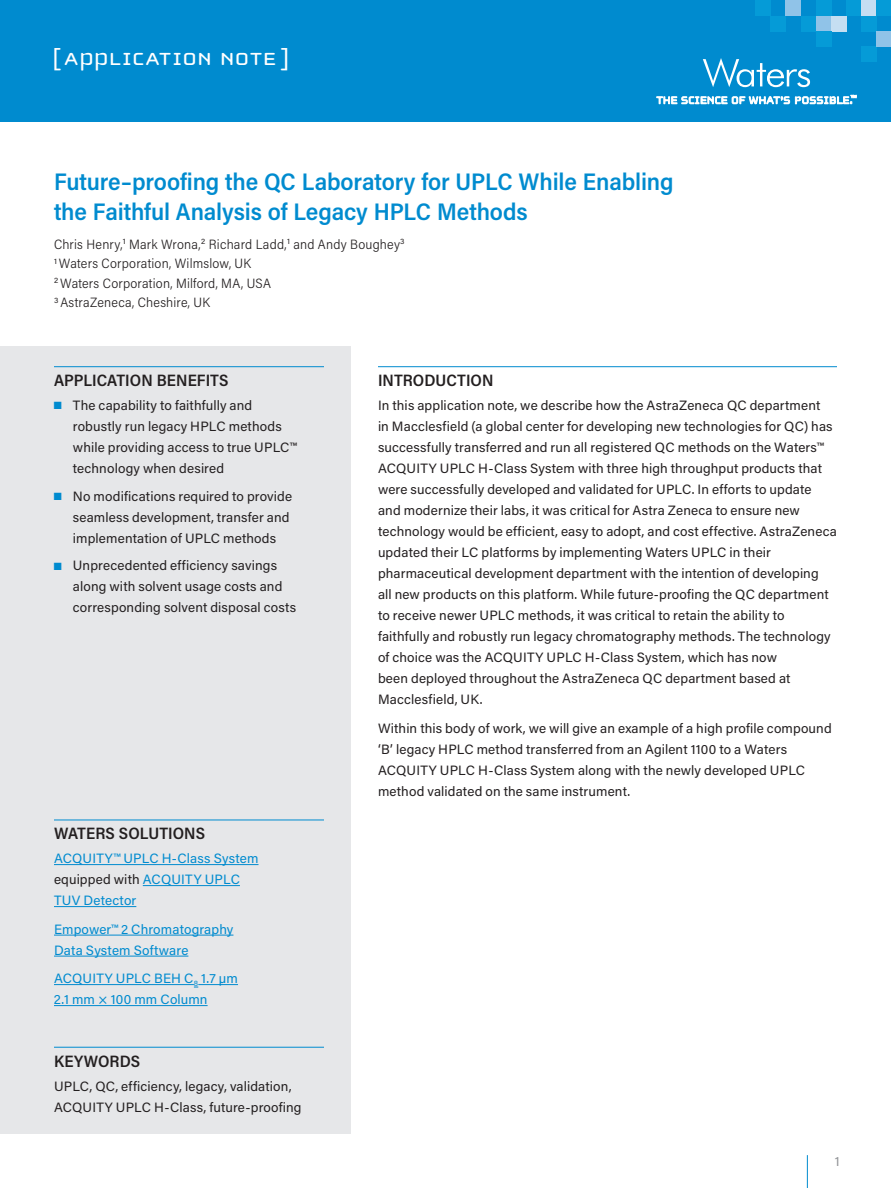
<style>
.page{position:relative;width:891px;height:1188px;background:#fff}
.page>*{position:absolute;margin:0;border:0;box-sizing:border-box;transform-origin:0 0}
.t1{font:25.5px "Cholla Unicase";letter-spacing:.01em;color:#fff;scale:1.1 1}
.t2{font:600 24px/30px "Acumin Pro Semi Cond";letter-spacing:-.005em;color:#008bcf}
.t3{font:600 16.5px "Acumin Pro Semi Cond";letter-spacing:.005em;color:#231f20}
.t4{font:13.5px/21px "Acumin Pro";letter-spacing:.01em;color:#231f20}
.t5{font:13.5px/21px "Acumin Pro";letter-spacing:.01em;color:#008bcf}
.t6{font:300 13.5px/19.5px "Acumin Pro Semi Cond";letter-spacing:.015em;color:#231f20}
.t7{font:13.5px "Acumin Pro";color:#939598}
.s1{color:#008bcf}
.s2{color:#231f20}
</style>
<div class="page">
<div style="left:0;top:0;width:891px;height:122px;background:#008bcf"></div>
<div style="left:755px;top:0;width:15px;height:16px;background:#059bd7"></div>
<div style="left:861px;top:47px;width:15px;height:15px;background:#059bd7"></div>
<div style="left:770px;top:16px;width:16px;height:15px;background:#059bd7"></div>
<div style="left:786px;top:0;width:15px;height:16px;background:#90c3e8"></div>
<div style="left:801px;top:16px;width:15px;height:15px;background:#059bd7"></div>
<div style="left:816px;top:16px;width:16px;height:15px;background:#90c3e8"></div>
<div style="left:832px;top:16px;width:15px;height:15px;background:#c5def2"></div>
<div style="left:816px;top:0;width:16px;height:16px;background:#059bd7"></div>
<div style="left:816px;top:31px;width:16px;height:16px;background:#059bd7"></div>
<div style="left:861px;top:0;width:15px;height:16px;background:#c5def2"></div>
<div style="left:847px;top:0;width:14px;height:16px;background:#059bd7"></div>
<div style="left:876px;top:0;width:15px;height:16px;background:#059bd7"></div>
<div style="left:861px;top:16px;width:15px;height:15px;background:#059bd7"></div>
<div style="left:876px;top:31px;width:15px;height:16px;background:#90c3e8"></div>
<svg style="left:657px;top:95px;width:199px;height:9px"></svg>
<svg style="left:703px;top:58px;width:107px;height:29px"></svg>
<div style="left:0;top:347px;width:351px;height:787px;background:#e6e7e9"></div>
<hr style="left:807px;top:1155px;width:1px;height:33px;background:#008bcf">
<hr style="left:54px;top:820px;width:270px;height:1px;background:#008bcf">
<hr style="left:54px;top:864px;width:205px;height:1px;background:#008bcf">
<hr style="left:143px;top:885px;width:97px;height:1px;background:#008bcf">
<hr style="left:54px;top:906px;width:82px;height:1px;background:#008bcf">
<hr style="left:54px;top:935px;width:179px;height:1px;background:#008bcf">
<hr style="left:54px;top:956px;width:134px;height:1px;background:#008bcf">
<hr style="left:54px;top:984px;width:140px;height:1px;background:#008bcf">
<hr style="left:198px;top:984px;width:40px;height:1px;background:#008bcf">
<hr style="left:54px;top:1005px;width:154px;height:1px;background:#008bcf">
<hr style="left:54px;top:1047px;width:270px;height:1px;background:#008bcf">
<hr style="left:54px;top:366px;width:270px;height:1px;background:#008bcf">
<hr style="left:378px;top:366px;width:459px;height:1px;background:#008bcf">
<h1 class="t1" style="left:52px;top:46px;width:217px">[ APPLICATION NOTE ]</h1>
<h2 class="t2" style="left:54px;top:165px;width:621px">Future–proofing the QC Laboratory for UPLC While Enabling the Faithful Analysis of Legacy HPLC Methods</h2>
<p class="t6" style="left:54px;top:234px;width:352px">Chris Henry,<sup>1</sup> Mark Wrona,<sup>2</sup> Richard Ladd,<sup>1</sup> and Andy Boughey<sup>3<br>1</sup> Waters Corporation, Wilmslow, UK<br><sup>2</sup> Waters Corporation, Milford, MA, USA<br><sup>3</sup> AstraZeneca, Cheshire, UK</p>
<p class="t3" style="left:54px;top:369px;width:176px">APPLICATION BENEFITS</p>
<p class="t4" style="left:73px;top:394px;width:225px;text-indent:-19px"><span class="s1">■</span> The capability to faithfully and robustly run legacy HPLC methods while providing access to true UPLC™ technology when desired</p>
<p class="t4" style="left:73px;top:485px;width:221px;text-indent:-19px"><span class="s1">■</span> No modifications required to provide seamless development, transfer and implementation of UPLC methods</p>
<p class="t4" style="left:73px;top:555px;width:225px;text-indent:-19px"><span class="s1">■</span> Unprecedented efficiency savings along with solvent usage costs and corresponding solvent disposal costs</p>
<p class="t3" style="left:54px;top:822px;width:153px">WATERS SOLUTIONS</p>
<p class="t5" style="left:54px;top:847px;width:206px">ACQUITY™ UPLC H-Class System <span class="s2">equipped with</span> ACQUITY UPLC<br>TUV Detector</p>
<p class="t5" style="left:54px;top:918px;width:181px">Empower™ 2 Chromatography<br>Data System Software</p>
<p class="t5" style="left:54px;top:968px;width:186px">ACQUITY UPLC BEH C<sub>8</sub> 1.7 µm<br>2.1 mm × 100 mm Column</p>
<p class="t3" style="left:54px;top:1049px;width:88px">KEYWORDS</p>
<p class="t4" style="left:54px;top:1075px;width:249px">UPLC, QC, efficiency, legacy, validation,<br>ACQUITY UPLC H-Class, future-proofing</p>
<p class="t3" style="left:378px;top:369px;width:117px">INTRODUCTION</p>
<p class="t4" style="left:378px;top:394px;width:460px">In this application note, we describe how the AstraZeneca QC department<br>in Macclesfield (a global center for developing new technologies for QC) has successfully transferred and run all registered QC methods on the Waters™ ACQUITY UPLC H-Class System with three high throughput products that were successfully developed and validated for UPLC. In efforts to update and modernize their labs, it was critical for Astra Zeneca to ensure new technology would be efficient, easy to adopt, and cost effective. AstraZeneca updated their LC platforms by implementing Waters UPLC in their pharmaceutical development department with the intention of developing<br>all new products on this platform. While future-proofing the QC department to receive newer UPLC methods, it was critical to retain the ability to faithfully and robustly run legacy chromatography methods. The technology of choice was the ACQUITY UPLC H-Class System, which has now<br>been deployed throughout the AstraZeneca QC department based at Macclesfield, UK.</p>
<p class="t4" style="left:378px;top:717px;width:455px">Within this body of work, we will give an example of a high profile compound ‘B’ legacy HPLC method transferred from an Agilent 1100 to a Waters ACQUITY UPLC H-Class System along with the newly developed UPLC method validated on the same instrument.</p>
<p class="t7" style="left:835px;top:1151px;width:6px">1</p>
</div>
